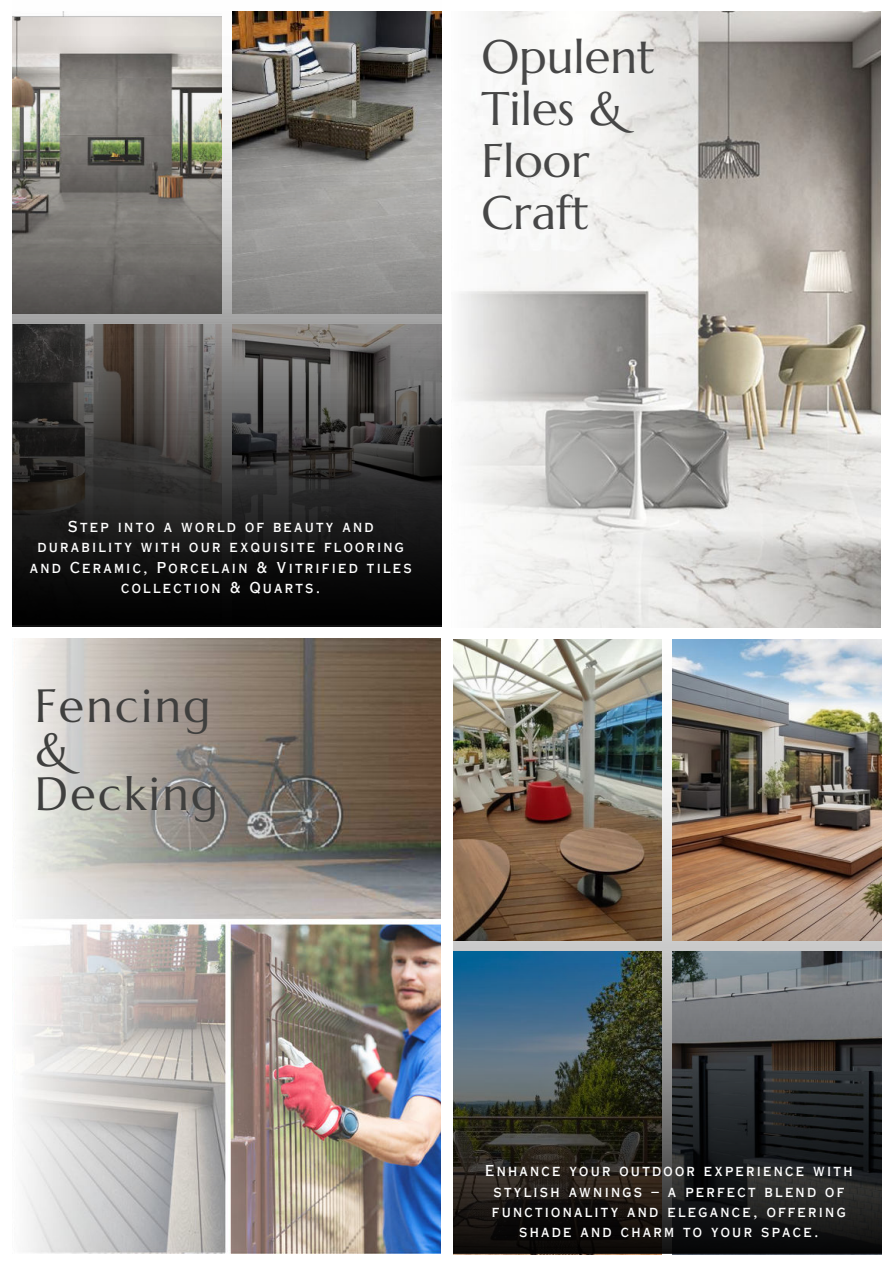
<style>
.page{position:relative;width:893px;height:1264px;background:#fff}
.page>*{position:absolute;margin:0;border:0;box-sizing:border-box;transform-origin:0 0}
.t1{font:47.1px/52.1px "Marcellus";color:#474747}
.t2{font:46.5px/43.8px "Marcellus";letter-spacing:.05em;color:#3f3f3e}
.t3{font:15px/20.2px "Copperplate Gothic LT Pro 30 AB";letter-spacing:.15em;color:#fff;text-align:center}
</style>
<div class="page">
<img style="left:458px;top:11px;width:422px;height:616px">
<img style="left:14px;top:638px;width:426px;height:615px">
<img style="left:13px;top:624px;width:428px;height:3px">
<img style="left:13px;top:11px;width:428px;height:613px">
<img style="left:453px;top:639px;width:428px;height:614px">
<h1 class="t1" style="left:481px;top:30px;width:175px">Opulent<br>Tiles &amp;<br>Floor<br>Craft</h1>
<p class="t3" style="left:30px;top:516px;width:383px">Step into a world of beauty and durability with our exquisite flooring and Ceramic, Porcelain &amp; Vitrified tiles collection &amp; Quarts.</p>
<h2 class="t2" style="left:35px;top:684px;width:185px">Fencing &amp;<br>Decking</h2>
<p class="t3" style="left:485px;top:1160px;width:369px">Enhance your outdoor experience with stylish awnings – a perfect blend of functionality and elegance, offering shade and charm to your space.</p>
</div>
